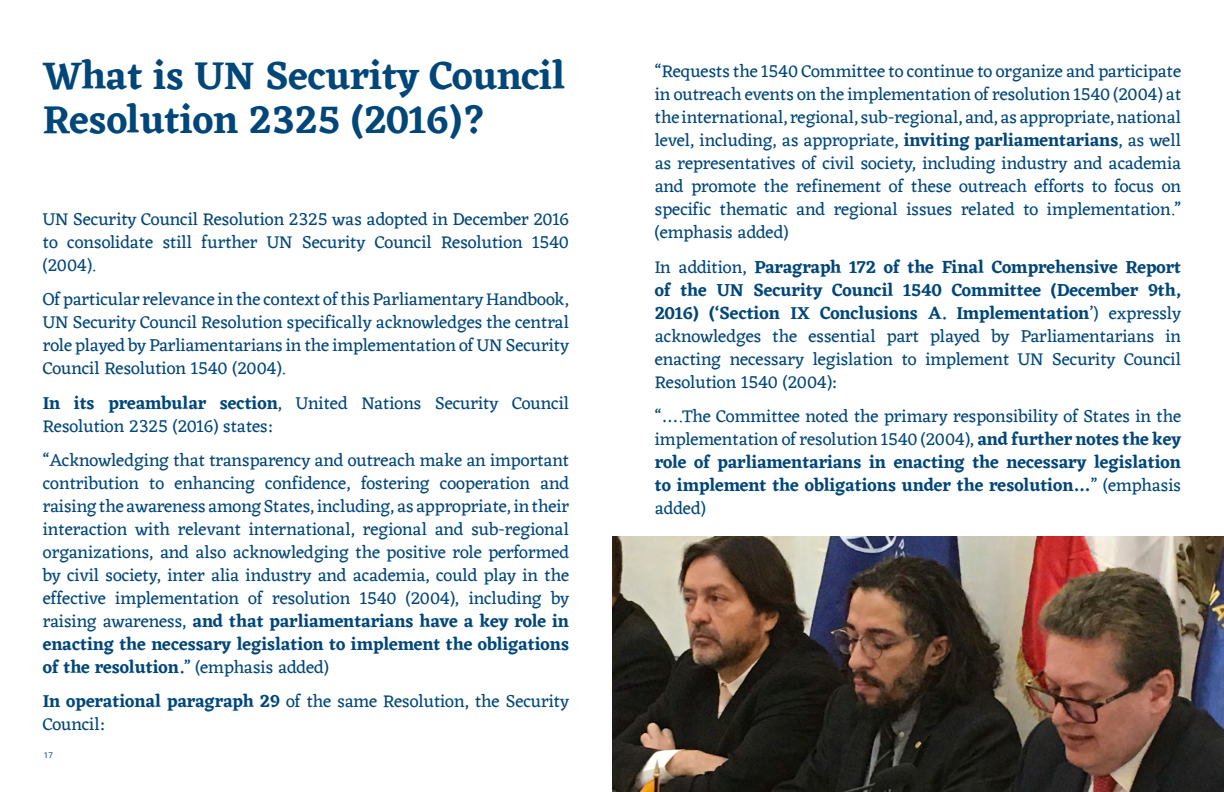
<style>
.page{position:relative;width:1224px;height:792px;background:#fff}
.page>*{position:absolute;margin:0;border:0;box-sizing:border-box;transform-origin:0 0}
.HEADING___SERIF{font:600 40px/44px "Eczar";color:#004679}
.QUOTE_SERIF{font:18px/23px "Eczar";color:#004679;text-align:justify}
.BODY{font:18px/23px "Eczar";color:#004679}
.ARTICLE_INTRO_COPY_S{font:18px/23px "Eczar";color:#004679;text-align:justify}
.QUOTE_SERIF-2{font:600 18px/23px "Eczar";color:#004679;text-align:justify}
.t1{font:8px "Roboto";color:#004679}
.s1{font-weight:600}
.s2{font-weight:400}
</style>
<div class="page">
<img style="left:612px;top:536px;width:612px;height:256px">
<p class="HEADING___SERIF" style="left:43px;top:53px;width:524px">What is UN Security Council<br>Resolution 2325 (2016)?</p>
<p class="ARTICLE_INTRO_COPY_S" style="left:43px;top:209px;width:528px">UN Security Council Resolution 2325 was adopted in December 2016 to consolidate still further UN Security Council Resolution 1540 (2004).</p>
<p class="ARTICLE_INTRO_COPY_S" style="left:43px;top:289px;width:528px">Of particular relevance in the context of this Parliamentary Handbook, UN Security Council Resolution specifically acknowledges the central role played by Parliamentarians in the implementation of UN Security Council Resolution 1540 (2004).</p>
<p class="BODY" style="left:43px;top:392px;width:528px"><span class="s1">In its preambular section</span>, United Nations Security Council<br>Resolution 2325 (2016) states:</p>
<p class="QUOTE_SERIF" style="left:43px;top:450px;width:528px">“Acknowledging that transparency and outreach make an important contribution to enhancing confidence, fostering cooperation and raising the awareness among States, including, as appropriate, in their interaction with relevant international, regional and sub-regional organizations, and also acknowledging the positive role performed by civil society, inter alia industry and academia, could play in the effective implementation of resolution 1540 (2004), including by raising awareness, <span class="s1">and that parliamentarians have a key role in enacting the necessary legislation to implement the obligations of the resolution.</span>” (emphasis added)</p>
<p class="BODY" style="left:43px;top:691px;width:528px"><span class="s1">In operational paragraph 29</span> of the same Resolution, the Security<br>Council:</p>
<p class="t1" style="left:44px;top:750px;width:10px">17</p>
<p class="QUOTE_SERIF" style="left:655px;top:61px;width:528px">“Requests the 1540 Committee to continue to organize and participate in outreach events on the implementation of resolution 1540 (2004) at the international, regional, sub-regional, and, as appropriate, national level, including, as appropriate, <span class="s1">inviting parliamentarians</span>, as well as representatives of civil society, including industry and academia and promote the refinement of these outreach efforts to focus on specific thematic and regional issues related to implementation.” (emphasis added)</p>
<p class="BODY" style="left:655px;top:256px;width:528px;text-align:justify">In addition, <span class="s1">Paragraph 172 of the Final Comprehensive Report of the UN Security Council 1540 Committee (December 9th, 2016) (‘Section IX Conclusions A. Implementation</span>’) expressly acknowledges the essential part played by Parliamentarians in enacting necessary legislation to implement UN Security Council Resolution 1540 (2004):</p>
<p class="QUOTE_SERIF-2" style="left:655px;top:404px;width:528px"><span class="s2">“….The Committee noted the primary responsibility of States in the implementation of resolution 1540 (2004),</span> and further notes the key role of parliamentarians in enacting the necessary legislation to implement the obligations under the resolution…<span class="s2">” (emphasis added)</span></p>
</div>
